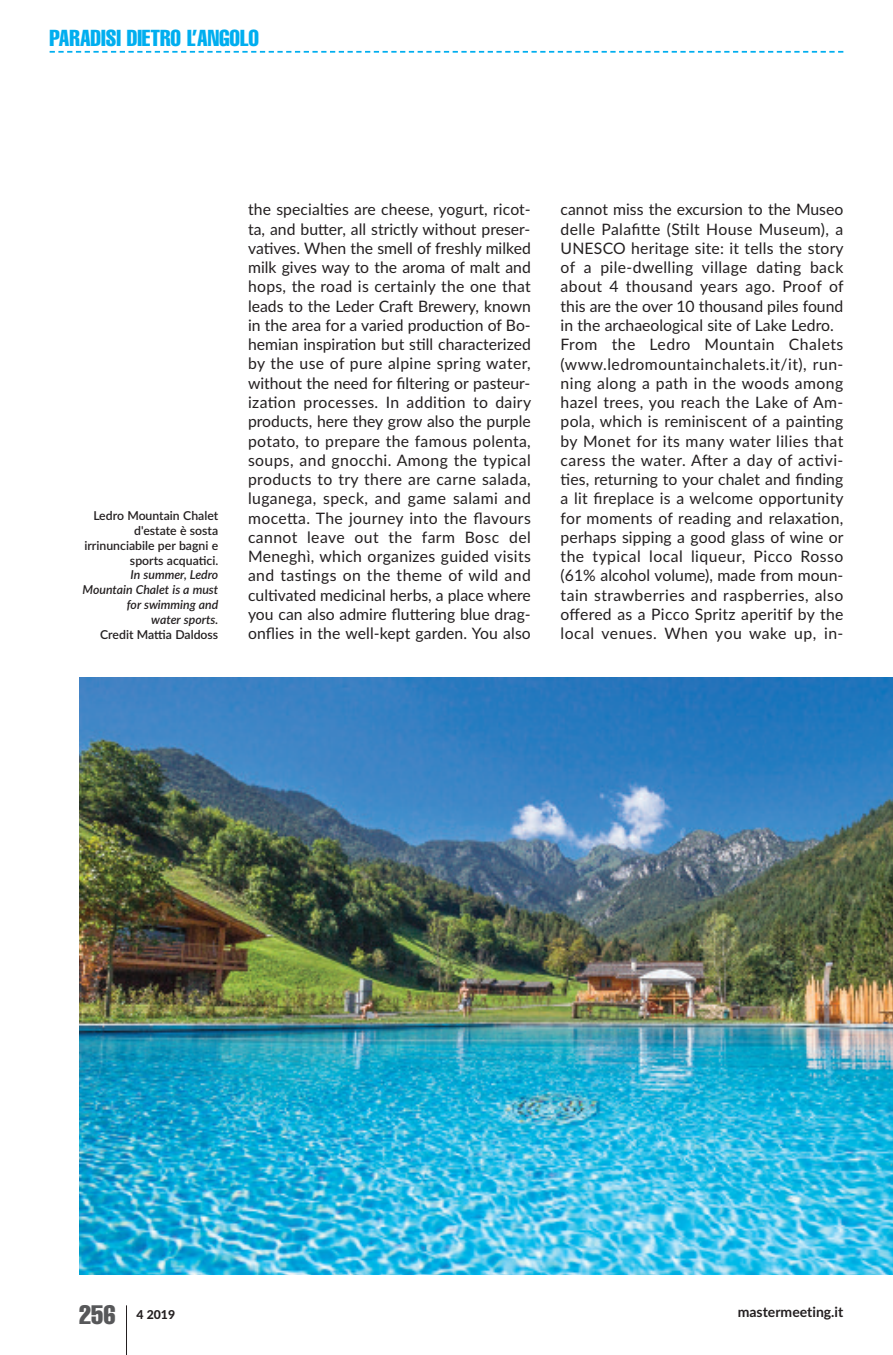
<style>
.page{position:relative;width:893px;height:1355px;background:#fff}
.page>*{position:absolute;margin:0;border:0;box-sizing:border-box;transform-origin:0 0}
.t1{font:extra-condensed 26.25px "Helvetica";color:#57585a}
.t2{font:extra-condensed 22.75px "Helvetica";color:#00aeef}
.t3{font:15.75px/19.2px "Lato";letter-spacing:.015em;color:#231f20;text-align:justify}
.t4{font:700 14px "Lato";color:#231f20}
.t5{font:600 12.25px/14.9px "Lato";color:#231f20;text-align:right}
.t6{font:italic 600 12.25px/14.9px "Lato";color:#231f20;text-align:right}
.t7{font:800 12.25px "Lato";color:#231f20}
</style>
<div class="page">
<hr style="left:126px;top:1305px;width:1px;height:49px;background:#231f20">
<svg style="left:50px;top:51px;width:793px;height:2px"></svg>
<img style="left:79px;top:677px;width:814px;height:597px">
<h2 class="t2" style="left:50px;top:30px;width:211px">PARADISI DIETRO L’ANGOLO</h2>
<p class="t5" style="left:84px;top:508px;width:135px">Ledro Mountain Chalet d'estate è sosta irrinunciabile per bagni e sports acquatici.</p>
<p class="t6" style="left:83px;top:567px;width:137px">In summer, Ledro<br>Mountain Chalet is a must for swimming and<br>water sports.</p>
<p class="t5" style="left:100px;top:627px;width:120px">Credit Mattia Daldoss</p>
<p class="t3" style="left:248px;top:200px;width:285px">the specialties are cheese, yogurt, ricot&shy;ta, and butter, all strictly without preser&shy;vatives. When the smell of freshly milked milk gives way to the aroma of malt and hops, the road is certainly the one that leads to the Leder Craft Brewery, known in the area for a varied production of Bo&shy;hemian inspiration but still characterized by the use of pure alpine spring water, without the need for filtering or pasteur&shy;ization processes. In addition to dairy products, here they grow also the purple potato, to prepare the famous polenta, soups, and gnocchi. Among the typical products to try there are carne salada, luganega, speck, and game salami and mocetta. The journey into the flavours cannot leave out the farm Bosc del Meneghì, which organizes guided visits and tastings on the theme of wild and cultivated medicinal herbs, a place where you can also admire fluttering blue drag&shy;onflies in the well-kept garden. You also</p>
<p class="t3" style="left:561px;top:200px;width:285px;text-align:left">cannot miss the excursion to the Museo delle Palafitte (Stilt House Museum), a UNESCO heritage site: it tells the story of a pile-dwelling village dating back about 4 thousand years ago. Proof of this are the over 10 thousand piles found in the archaeological site of Lake Ledro.<br>From the Ledro Mountain Chalets (www.ledromountainchalets.it/it), run&shy;ning along a path in the woods among hazel trees, you reach the Lake of Am&shy;pola, which is reminiscent of a painting by Monet for its many water lilies that caress the water. After a day of activi&shy;ties, returning to your chalet and finding a lit fireplace is a welcome opportunity for moments of reading and relaxation, perhaps sipping a good glass of wine or the typical local liqueur, Picco Rosso (61% alcohol volume), made from moun&shy;tain strawberries and raspberries, also offered as a Picco Spritz aperitif by the local venues. When you wake up, in-</p>
<h1 class="t1" style="left:79px;top:1305px;width:38px">256</h1>
<p class="t7" style="left:136px;top:1307px;width:40px">4 2019</p>
<p class="t4" style="left:738px;top:1303px;width:107px">mastermeeting.it</p>
</div>
